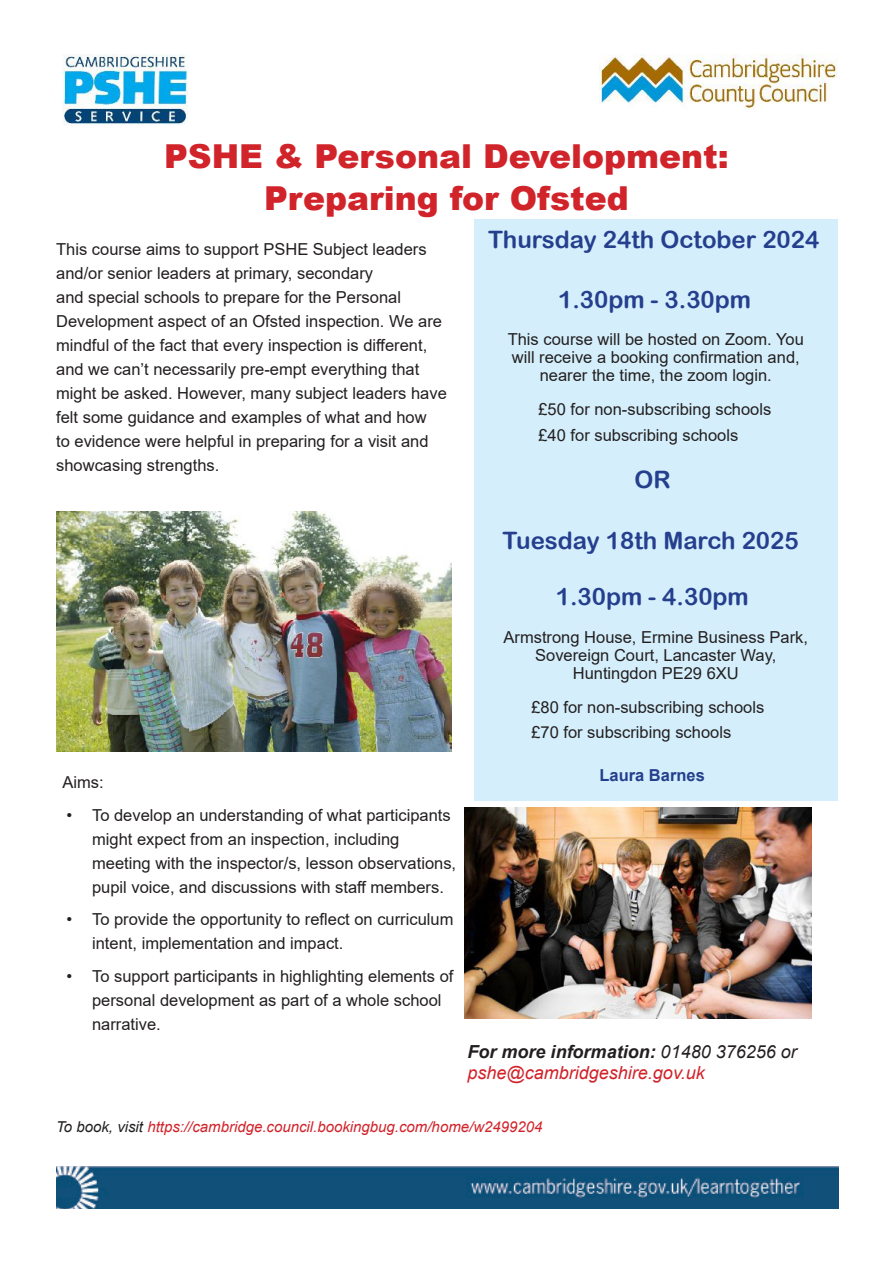
<style>
.page{position:relative;width:893px;height:1263px;background:#fff}
.page>*{position:absolute;margin:0;border:0;box-sizing:border-box;transform-origin:0 0}
.t1{font:900 33px/42px "Arial";color:#d1232a;text-align:center}
.t2{font:24px "Arial Rounded MT Bold";color:#253f8e}
.t3{font:italic 18px/21.6px "Arial";color:#d1232a}
.t4{font:16.5px/24px "Arial";color:#231f20}
.t5{font:700 16.5px "Arial";color:#253f8e}
.t6{font:italic 15px "Arial";color:#d1232a}
.s1{font-weight:700;color:#231f20}
.s2{color:#231f20}
</style>
<div class="page">
<img style="left:62px;top:54px;width:125px;height:72px">
<img style="left:56px;top:1167px;width:783px;height:42px">
<img style="left:56px;top:512px;width:396px;height:239px">
<img style="left:600px;top:54px;width:237px;height:55px">
<div style="left:474px;top:220px;width:363px;height:581px;background:#d4effb"></div>
<img style="left:464px;top:807px;width:347px;height:211px">
<h1 class="t1" style="left:164px;top:134px;width:566px">PSHE &amp; Personal Development:<br>Preparing for Ofsted</h1>
<p class="t4" style="left:56px;top:237px;width:392px">This course aims to support PSHE Subject leaders and/or senior leaders at primary, secondary<br>and special schools to prepare for the Personal Development aspect of an Ofsted inspection. We are mindful of the fact that every inspection is different, and we can’t necessarily pre-empt everything that might be asked. However, many subject leaders have felt some guidance and examples of what and how<br>to evidence were helpful in preparing for a visit and showcasing strengths.</p>
<p class="t4" style="left:62px;top:770px;width:43px">Aims:</p>
<p class="t4" style="left:92px;top:803px;width:366px;text-indent:-26px">• To develop an understanding of what participants might expect from an inspection, including meeting with the inspector/s, lesson observations, pupil voice, and discussions with staff members.</p>
<p class="t4" style="left:92px;top:907px;width:363px;text-indent:-26px">• To provide the opportunity to reflect on curriculum intent, implementation and impact.</p>
<p class="t4" style="left:92px;top:964px;width:363px;text-indent:-26px">• To support participants in highlighting elements of personal development as part of a whole school narrative.</p>
<h2 class="t2" style="left:488px;top:225px;width:333px">Thursday 24th October 2024</h2>
<h2 class="t2" style="left:558px;top:285px;width:195px">1.30pm - 3.30pm</h2>
<p class="t4" style="left:508px;top:330px;width:298px;line-height:18px;text-align:center">This course will be hosted on Zoom. You will receive a booking confirmation and, nearer the time, the zoom login.</p>
<p class="t4" style="left:538px;top:396px;width:234px;line-height:25.5px">£50 for non-subscribing schools £40 for subscribing schools</p>
<h2 class="t2" style="left:634px;top:465px;width:38px">OR</h2>
<h2 class="t2" style="left:502px;top:526px;width:298px">Tuesday 18th March 2025</h2>
<h2 class="t2" style="left:556px;top:583px;width:195px">1.30pm - 4.30pm</h2>
<p class="t4" style="left:504px;top:628px;width:306px;line-height:18px;text-align:center">Armstrong House, Ermine Business Park,<br>Sovereign Court, Lancaster Way,<br>Huntingdon PE29 6XU</p>
<p class="t4" style="left:531px;top:694px;width:234px;line-height:25.5px">£80 for non-subscribing schools £70 for subscribing schools</p>
<p class="t5" style="left:599px;top:763px;width:107px">Laura Barnes</p>
<p class="t3" style="left:468px;top:1041px;width:331px"><span class="s1">For more information:</span> <span class="s2">01480 376256 or </span>pshe@cambridgeshire.gov.uk</p>
<p class="t6" style="left:56px;top:1117px;width:488px"><span class="s2">To book, visit</span> https://cambridge.council.bookingbug.com/home/w2499204</p>
</div>
